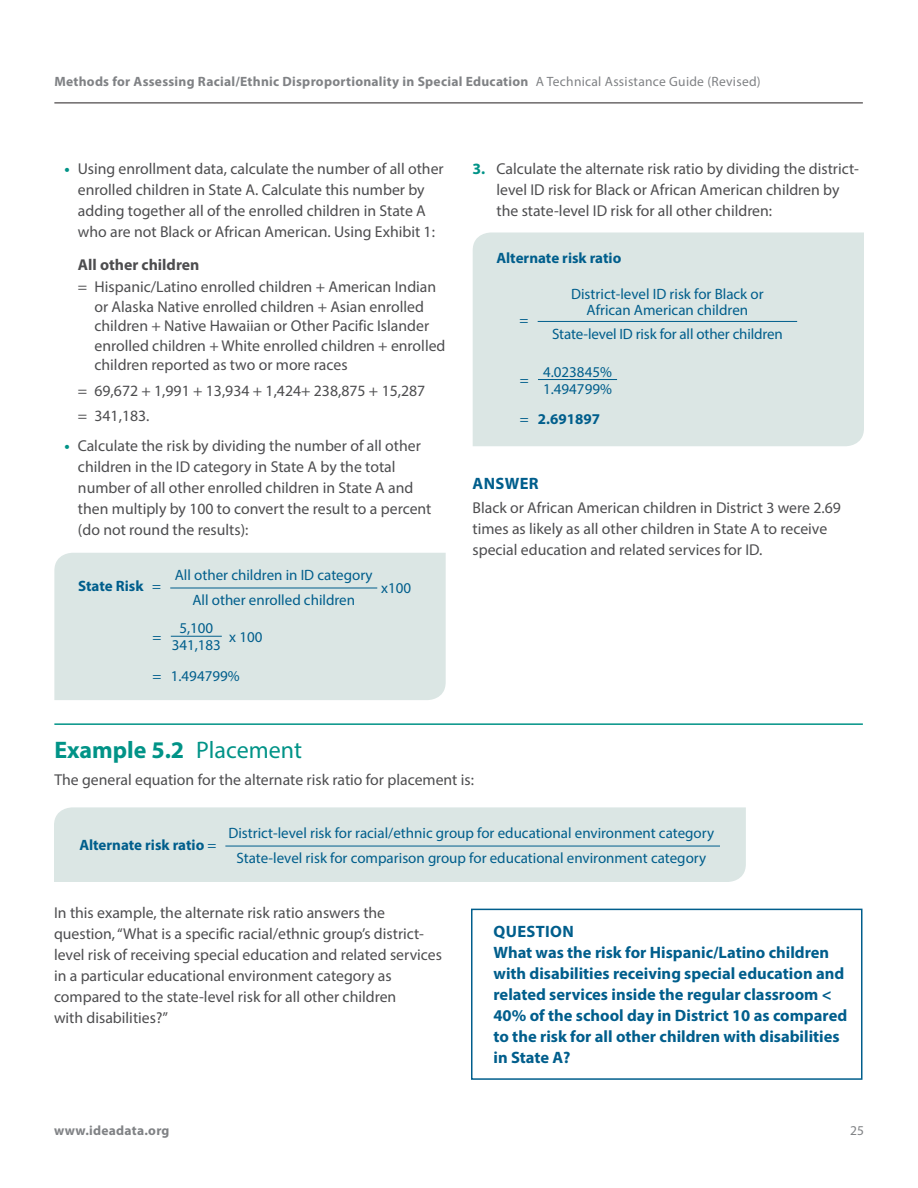
<style>
.page{position:relative;width:918px;height:1188px;background:#fff}
.page>*{position:absolute;margin:0;border:0;box-sizing:border-box;transform-origin:0 0}
.t1{font:700 24px "Myriad Pro";color:#019387}
.t2{font:700 16.5px/21px "Myriad Pro";color:#005e8c}
.t3{font:15.75px/21px "Myriad Pro";color:#4d4d4f}
.Formula{font:15px/30.2px "Myriad Pro";color:#005e8c;text-align:center}
.Formula-2{font:700 15px "Myriad Pro";color:#005e8c}
.t4{font:700 13.5px "Myriad Pro";letter-spacing:.02em;color:#808285}
.t5{font:13.5px "Myriad Pro";color:#808285}
.s1{font-weight:400}
.s2{font-weight:700;color:#019387}
.s3{font-weight:700}
</style>
<div class="page">
<hr style="left:54px;top:103px;width:809px;height:1px;background:#231f20">
<div style="left:54px;top:553px;width:392px;height:147px;background:#dbe6e4"></div>
<hr style="left:170px;top:588px;width:207px;height:1px;background:#005e8c">
<hr style="left:171px;top:636px;width:51px;height:1px;background:#005e8c">
<div style="left:473px;top:232px;width:391px;height:214px;background:#dbe6e4"></div>
<hr style="left:538px;top:321px;width:259px;height:1px;background:#005e8c">
<hr style="left:538px;top:379px;width:79px;height:1px;background:#005e8c">
<hr style="left:54px;top:723px;width:809px;height:2px;background:#019387">
<div style="left:54px;top:807px;width:692px;height:75px;background:#dbe6e4"></div>
<hr style="left:225px;top:846px;width:495px;height:1px;background:#005e8c">
<div style="left:471px;top:909px;width:391px;height:171px;border:2px solid #005e8c"></div>
<p class="t4" style="left:54px;top:72px;width:708px">Methods for Assessing Racial/Ethnic Disproportionality in Special Education <span class="s1">A Technical Assistance Guide (Revised)</span></p>
<p class="t3" style="left:64px;top:158px;width:381px;text-align:center"><span class="s2">•</span> Using enrollment data, calculate the number of all other enrolled children in State A. Calculate this number by adding together all of the enrolled children in State A who are not Black or African American. Using Exhibit 1:</p>
<p class="t3" style="left:78px;top:253px;width:360px;line-height:22.5px"><span class="s3">All other children<br></span>= Hispanic/Latino enrolled children + American Indian</p>
<p class="t3" style="left:95px;top:297px;width:353px;line-height:19.5px">or Alaska Native enrolled children + Asian enrolled children + Native Hawaiian or Other Pacific Islander enrolled children + White enrolled children + enrolled children reported as two or more races</p>
<p class="t3" style="left:78px;top:380px;width:349px">= 69,672 + 1,991 + 13,934 + 1,424+ 238,875 + 15,287</p>
<p class="t3" style="left:78px;top:405px;width:73px">= 341,183.</p>
<p class="t3" style="left:78px;top:435px;width:355px;text-indent:-13px"><span class="s2">•</span> Calculate the risk by dividing the number of all other children in the ID category in State A by the total number of all other enrolled children in State A and then multiply by 100 to convert the result to a percent (do not round the results):</p>
<p class="Formula-2" style="left:78px;top:576px;width:84px">State Risk <span class="s1">=</span></p>
<p class="Formula" style="left:175px;top:559px;width:199px">All other children in ID category</p>
<p class="Formula" style="left:192px;top:585px;width:164px">All other enrolled children</p>
<p class="Formula" style="left:179px;top:613px;width:35px">5,100</p>
<p class="Formula" style="left:229px;top:622px;width:35px">x 100</p>
<p class="Formula" style="left:153px;top:630px;width:89px">341,183<br>= 1.494799%</p>
<p class="Formula" style="left:153px;top:622px;width:10px">=</p>
<p class="Formula" style="left:381px;top:572px;width:32px">x100</p>
<p class="t3" style="left:497px;top:158px;width:364px;text-indent:-24px"><span class="s2">3.</span> Calculate the alternate risk ratio by dividing the district&shy;level ID risk for Black or African American children by the state-level ID risk for all other children:</p>
<p class="Formula-2" style="left:496px;top:248px;width:126px">Alternate risk ratio</p>
<p class="Formula" style="left:519px;top:304px;width:10px">=</p>
<p class="Formula" style="left:571px;top:285px;width:194px;line-height:16.5px">District-level ID risk for Black or<br>African American children</p>
<p class="Formula" style="left:552px;top:318px;width:232px">State-level ID risk for all other children</p>
<p class="Formula" style="left:543px;top:363px;width:70px;line-height:17.2px;text-align:left">4.023845%<br>1.494799%</p>
<p class="Formula-2" style="left:520px;top:409px;width:82px"><span class="s1">=</span> 2.691897</p>
<p class="Formula" style="left:520px;top:365px;width:10px">=</p>
<p class="t2" style="left:473px;top:472px;width:68px">ANSWER</p>
<p class="t3" style="left:472px;top:497px;width:370px">Black or African American children in District 3 were 2.69 times as likely as all other children in State A to receive special education and related services for ID.</p>
<h2 class="t1" style="left:54px;top:734px;width:249px">Example 5.2 <span class="s1">Placement</span></h2>
<p class="t3" style="left:54px;top:769px;width:421px">The general equation for the alternate risk ratio for placement is:</p>
<p class="Formula" style="left:228px;top:820px;width:487px;line-height:25.5px">District-level risk for racial/ethnic group for educational environment category<br>State-level risk for comparison group for educational environment category</p>
<p class="t3" style="left:54px;top:902px;width:390px">In this example, the alternate risk ratio answers the question, “What is a specific racial/ethnic group’s district&shy;level risk of receiving special education and related services in a particular educational environment category as compared to the state-level risk for all other children<br>with disabilities?”</p>
<p class="Formula-2" style="left:79px;top:835px;width:138px">Alternate risk ratio <span class="s1">=</span></p>
<p class="t2" style="left:493px;top:921px;width:355px">QUESTION<br>What was the risk for Hispanic/Latino children with disabilities receiving special education and related services inside the regular classroom &lt; 40% of the school day in District 10 as compared to the risk for all other children with disabilities in State A?</p>
<p class="t4" style="left:54px;top:1121px;width:117px">www.ideadata.org</p>
<p class="t5" style="left:850px;top:1122px;width:15px">25</p>
</div>
